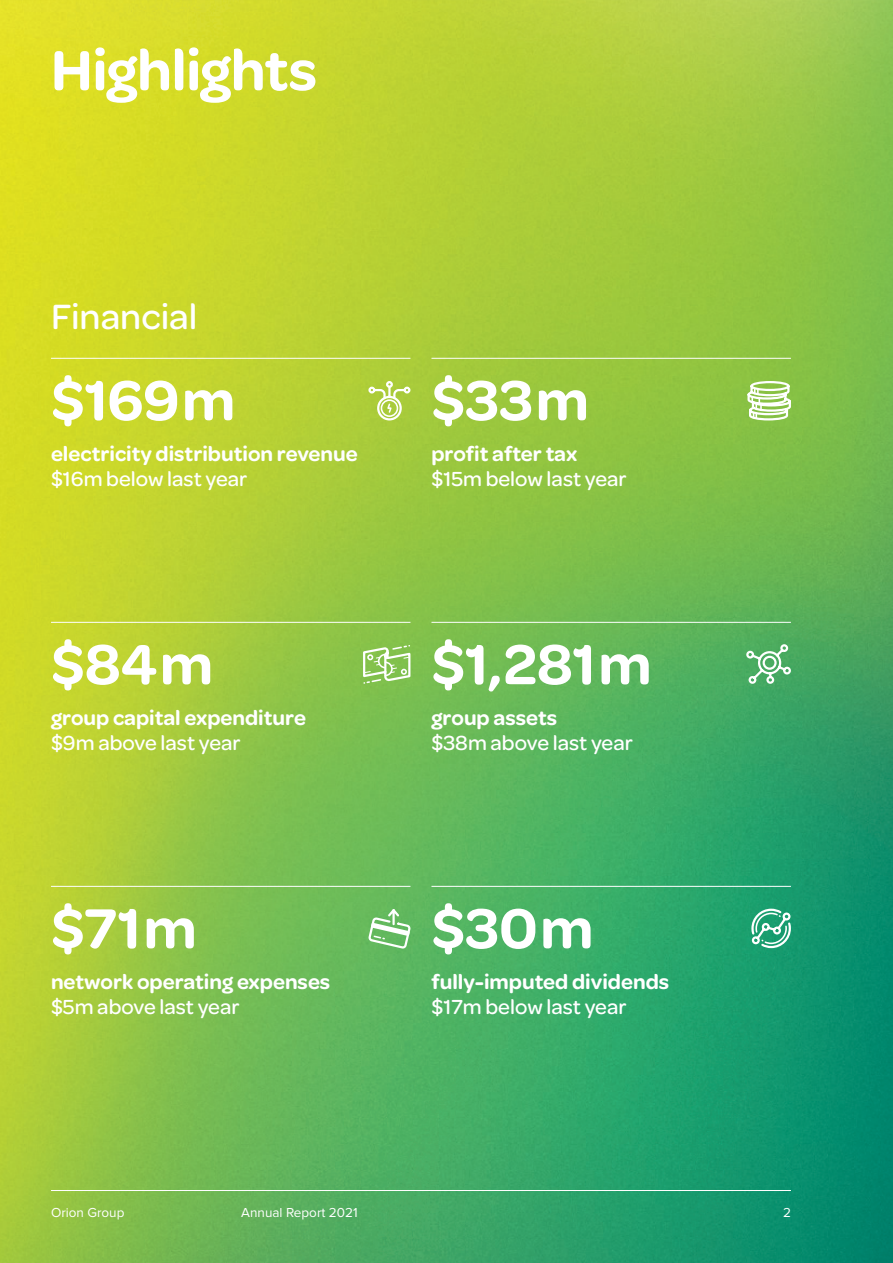
<style>
.page{position:relative;width:893px;height:1263px;background:#fff}
.page>*{position:absolute;margin:0;border:0;box-sizing:border-box;transform-origin:0 0}
.heading{font:600 60px "Omnes";color:#fff}
.highlight_stat_descr{font:500 37.5px "Omnes";color:#fff}
.highlight_stat_descr-2{font:600 21.75px/24.8px "Omnes";color:#fff}
.highlight_stat_descr-3{font:500 21.75px/24.8px "Omnes";color:#fff}
.body_copy{font:13.5px "Proxima Nova";color:#fff}
.s1{font-weight:500}
.s2{font-weight:600}
</style>
<div class="page">
<img style="left:0;top:0;width:893px;height:1263px">
<hr style="left:51px;top:1190px;width:740px;height:1px;background:#fff">
<hr style="left:51px;top:358px;width:359px;height:1px;background:#fff">
<hr style="left:51px;top:622px;width:359px;height:1px;background:#fff">
<hr style="left:51px;top:886px;width:359px;height:1px;background:#fff">
<hr style="left:431px;top:358px;width:360px;height:1px;background:#fff">
<hr style="left:431px;top:622px;width:360px;height:1px;background:#fff">
<hr style="left:431px;top:886px;width:360px;height:1px;background:#fff">
<svg style="left:746px;top:380px;width:46px;height:42px"></svg>
<svg style="left:745px;top:643px;width:47px;height:42px"></svg>
<svg style="left:367px;top:380px;width:45px;height:42px;background:#bdd767"></svg>
<svg style="left:368px;top:907px;width:43px;height:42px"></svg>
<svg style="left:750px;top:907px;width:42px;height:42px"></svg>
<svg style="left:362px;top:644px;width:50px;height:41px"></svg>
<p class="heading" style="left:51px;top:36px;width:268px">Highlights</p>
<p class="highlight_stat_descr" style="left:51px;top:296px;width:148px">Financial</p>
<p class="heading" style="left:51px;top:366px;width:186px">$169m</p>
<p class="highlight_stat_descr-2" style="left:51px;top:442px;width:308px">electricity distribution revenue <span class="s1">$16m below last year</span></p>
<p class="heading" style="left:51px;top:630px;width:164px">$84m</p>
<p class="highlight_stat_descr-2" style="left:51px;top:706px;width:257px">group capital expenditure <span class="s1">$9m above last year</span></p>
<p class="heading" style="left:431px;top:366px;width:159px">$33m</p>
<p class="highlight_stat_descr-3" style="left:431px;top:442px;width:197px"><span class="s2">profit after tax </span>$15m below last year</p>
<p class="heading" style="left:431px;top:630px;width:222px">$1,281m</p>
<p class="highlight_stat_descr-3" style="left:431px;top:706px;width:203px"><span class="s2">group assets<br></span>$38m above last year</p>
<p class="heading" style="left:51px;top:894px;width:147px">$71m</p>
<p class="heading" style="left:431px;top:894px;width:163px">$30m</p>
<p class="highlight_stat_descr-2" style="left:51px;top:970px;width:281px">network operating expenses <span class="s1">$5m above last year</span></p>
<p class="highlight_stat_descr-2" style="left:431px;top:970px;width:239px">fully-imputed dividends <span class="s1">$17m below last year</span></p>
<p class="body_copy" style="left:51px;top:1206px;width:75px">Orion Group</p>
<p class="body_copy" style="left:241px;top:1206px;width:118px">Annual Report 2021</p>
<p class="body_copy" style="left:783px;top:1206px;width:9px">2</p>
</div>
